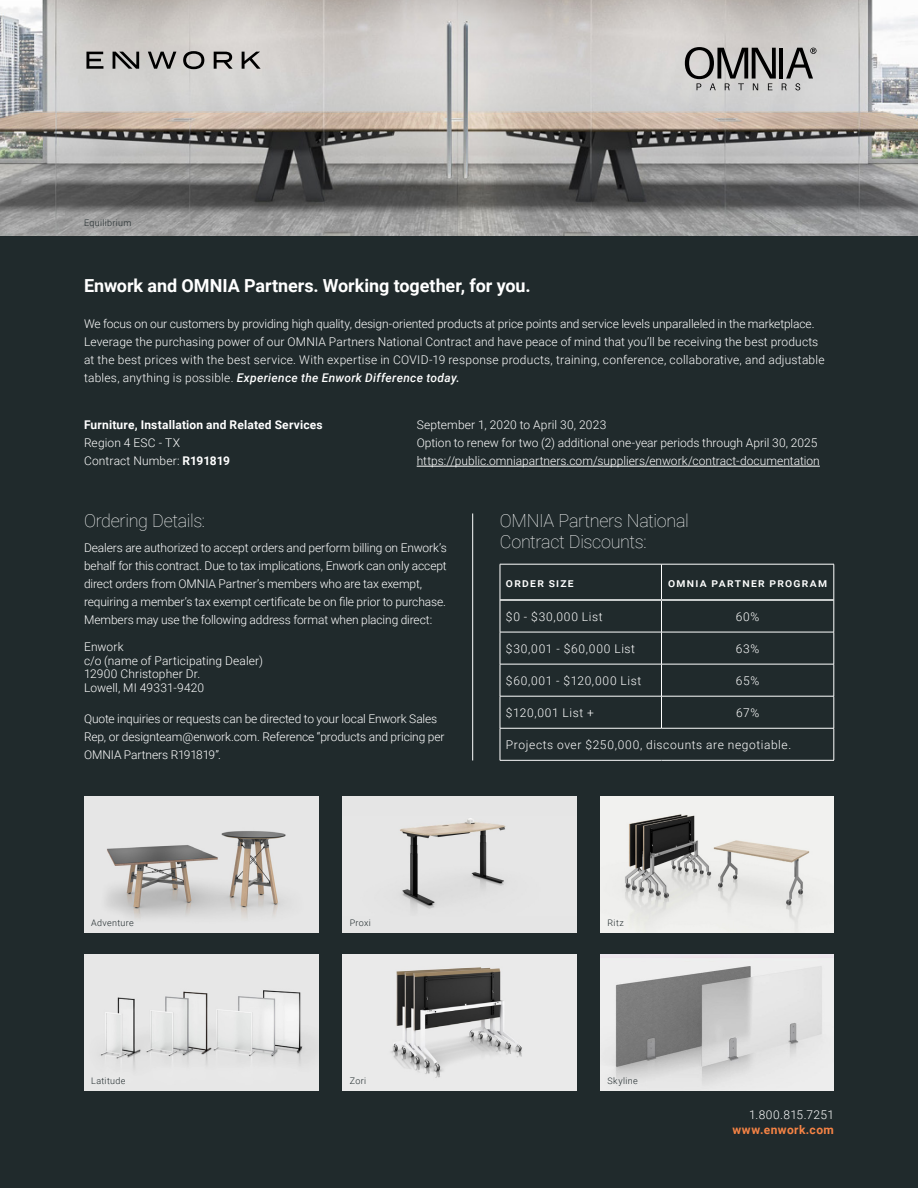
<style>
.page{position:relative;width:918px;height:1188px;background:#fff}
.page>*{position:absolute;margin:0;border:0;box-sizing:border-box;transform-origin:0 0}
.t1{font:100 18px/21px "Roboto";letter-spacing:-.02em;color:#fff}
.t2{font:700 18px "Roboto";letter-spacing:-.005em;color:#fff}
.t3{font:300 12px/18px "Roboto";letter-spacing:-.005em;color:#fff}
.t4{font:300 12px "Roboto";letter-spacing:.05em;color:#fff}
.t5{font:700 12px "Roboto";letter-spacing:.015em;color:#fff}
.t6{font:300 12px/18px "Roboto";letter-spacing:.015em;color:#fff}
.t7{font:300 12px "Roboto";letter-spacing:.06em;color:#fff}
.t8{font:500 12px "Roboto";letter-spacing:.105em;color:#fff}
.t9{font:300 12px "Roboto";letter-spacing:.055em;color:#fff}
.t10{font:300 12px "Roboto";letter-spacing:.025em;color:#fff}
.t11{font:700 12px "Roboto";letter-spacing:.04em;color:#f58345}
.t12{font:300 9px "Roboto";letter-spacing:.04em;color:#202a2c}
.s1{font-weight:500;font-style:italic}
.s2{font-weight:700}
</style>
<div class="page">
<div style="left:0;top:226px;width:918px;height:962px;background:#202a2c"></div>
<img style="left:0;top:0;width:918px;height:236px">
<svg style="left:148px;top:52px;width:28px;height:17px"></svg>
<svg style="left:183px;top:51px;width:21px;height:18px"></svg>
<svg style="left:214px;top:52px;width:19px;height:17px"></svg>
<svg style="left:242px;top:52px;width:19px;height:17px"></svg>
<svg style="left:86px;top:52px;width:17px;height:17px"></svg>
<svg style="left:113px;top:52px;width:26px;height:17px"></svg>
<hr style="left:779px;top:48px;width:4px;height:31px;background:#000">
<svg style="left:685px;top:47px;width:91px;height:43px;background:#91908f"></svg>
<svg style="left:782px;top:48px;width:35px;height:42px"></svg>
<img style="left:85px;top:797px;width:233px;height:136px">
<img style="left:85px;top:955px;width:233px;height:135px">
<img style="left:343px;top:797px;width:233px;height:136px">
<img style="left:343px;top:955px;width:233px;height:135px">
<img style="left:600px;top:797px;width:234px;height:136px">
<img style="left:600px;top:955px;width:234px;height:135px">
<hr style="left:472px;top:513px;width:1px;height:248px;background:#fff">
<hr style="left:500px;top:564px;width:162px;height:1px;background:#fff">
<hr style="left:500px;top:564px;width:1px;height:36px;background:#fff">
<hr style="left:662px;top:564px;width:172px;height:1px;background:#fff">
<hr style="left:661px;top:564px;width:1px;height:35px;background:#fff">
<hr style="left:834px;top:564px;width:1px;height:36px;background:#fff">
<hr style="left:500px;top:600px;width:1px;height:32px;background:#fff">
<hr style="left:661px;top:601px;width:1px;height:31px;background:#fff">
<hr style="left:834px;top:600px;width:1px;height:32px;background:#fff">
<hr style="left:500px;top:632px;width:162px;height:1px;background:#fff">
<hr style="left:500px;top:632px;width:1px;height:32px;background:#fff">
<hr style="left:662px;top:632px;width:172px;height:1px;background:#fff">
<hr style="left:661px;top:632px;width:1px;height:32px;background:#fff">
<hr style="left:834px;top:632px;width:1px;height:32px;background:#fff">
<hr style="left:500px;top:664px;width:162px;height:1px;background:#fff">
<hr style="left:500px;top:664px;width:1px;height:32px;background:#fff">
<hr style="left:662px;top:664px;width:172px;height:1px;background:#fff">
<hr style="left:661px;top:664px;width:1px;height:32px;background:#fff">
<hr style="left:834px;top:664px;width:1px;height:32px;background:#fff">
<hr style="left:500px;top:696px;width:162px;height:1px;background:#fff">
<hr style="left:500px;top:696px;width:1px;height:32px;background:#fff">
<hr style="left:662px;top:696px;width:172px;height:1px;background:#fff">
<hr style="left:661px;top:696px;width:1px;height:32px;background:#fff">
<hr style="left:834px;top:696px;width:1px;height:32px;background:#fff">
<hr style="left:500px;top:728px;width:162px;height:1px;background:#fff">
<hr style="left:500px;top:728px;width:1px;height:32px;background:#fff">
<hr style="left:662px;top:728px;width:172px;height:1px;background:#fff">
<hr style="left:834px;top:728px;width:1px;height:32px;background:#fff">
<hr style="left:500px;top:760px;width:162px;height:1px;background:#fff">
<hr style="left:662px;top:760px;width:172px;height:1px;background:#fff">
<hr style="left:500px;top:599px;width:162px;height:2px;background:#fff">
<hr style="left:662px;top:599px;width:172px;height:2px;background:#fff">
<hr style="left:417px;top:466px;width:403px;height:1px;background:#fff">
<p class="t12" style="left:84px;top:217px;width:49px">Equilibrium</p>
<h1 class="t2" style="left:84px;top:273px;width:448px">Enwork and OMNIA Partners. Working together, for you.</h1>
<p class="t3" style="left:84px;top:314px;width:742px">We focus on our customers by providing high quality, design-oriented products at price points and service levels unparalleled in the marketplace.<br>Leverage the purchasing power of our OMNIA Partners National Contract and have peace of mind that you’ll be receiving the best products at the best prices with the best service. With expertise in COVID-19 response products, training, conference, collaborative, and adjustable tables, anything is possible. <span class="s1">Experience the Enwork Difference today.</span></p>
<p class="t5" style="left:84px;top:417px;width:240px">Furniture, Installation and Related Services</p>
<p class="t6" style="left:84px;top:434px;width:147px">Region 4 ESC - TX<br>Contract Number: <span class="s2">R191819</span></p>
<p class="t3" style="left:417px;top:416px;width:405px">September 1, 2020 to April 30, 2023<br>Option to renew for two (2) additional one-year periods through April 30, 2025 https://public.omniapartners.com/suppliers/enwork/contract-documentation</p>
<h1 class="t1" style="left:84px;top:509px;width:123px">Ordering Details:</h1>
<p class="t3" style="left:84px;top:539px;width:365px">Dealers are authorized to accept orders and perform billing on Enwork’s behalf for this contract. Due to tax implications, Enwork can only accept direct orders from OMNIA Partner’s members who are tax exempt, requiring a member’s tax exempt certificate be on file prior to purchase.<br>Members may use the following address format when placing direct:</p>
<p class="t3" style="left:84px;top:640px;width:181px;line-height:13.5px">Enwork<br>c/o (name of Participating Dealer)<br>12900 Christopher Dr.<br>Lowell, MI 49331-9420</p>
<p class="t3" style="left:84px;top:710px;width:362px">Quote inquiries or requests can be directed to your local Enwork Sales<br>Rep, or designteam@enwork.com. Reference “products and pricing per<br>OMNIA Partners R191819”.</p>
<h1 class="t1" style="left:500px;top:509px;width:191px">OMNIA Partners National<br>Contract Discounts:</h1>
<p class="t8" style="left:506px;top:574px;width:69px">order size</p>
<p class="t8" style="left:668px;top:574px;width:161px">omnia partner program</p>
<p class="t7" style="left:506px;top:608px;width:98px">$0 - $30,000 List</p>
<p class="t3" style="left:736px;top:607px;width:25px">60%</p>
<p class="t7" style="left:506px;top:640px;width:131px">$30,001 - $60,000 List</p>
<p class="t3" style="left:736px;top:639px;width:25px">63%</p>
<p class="t9" style="left:506px;top:672px;width:137px">$60,001 - $120,000 List</p>
<p class="t3" style="left:736px;top:671px;width:25px">65%</p>
<p class="t4" style="left:506px;top:704px;width:89px">$120,001 List +</p>
<p class="t3" style="left:736px;top:703px;width:25px">67%</p>
<p class="t4" style="left:506px;top:736px;width:287px">Projects over $250,000, discounts are negotiable.</p>
<p class="t12" style="left:91px;top:917px;width:44px">Adventure</p>
<p class="t12" style="left:91px;top:1074px;width:36px">Latitude</p>
<p class="t12" style="left:350px;top:917px;width:23px">Proxi</p>
<p class="t12" style="left:350px;top:1074px;width:18px">Zori</p>
<p class="t12" style="left:608px;top:917px;width:18px">Ritz</p>
<p class="t12" style="left:608px;top:1074px;width:32px">Skyline</p>
<p class="t10" style="left:749px;top:1106px;width:86px">1.800.815.7251</p>
<p class="t11" style="left:733px;top:1121px;width:103px">www.enwork.com</p>
</div>
